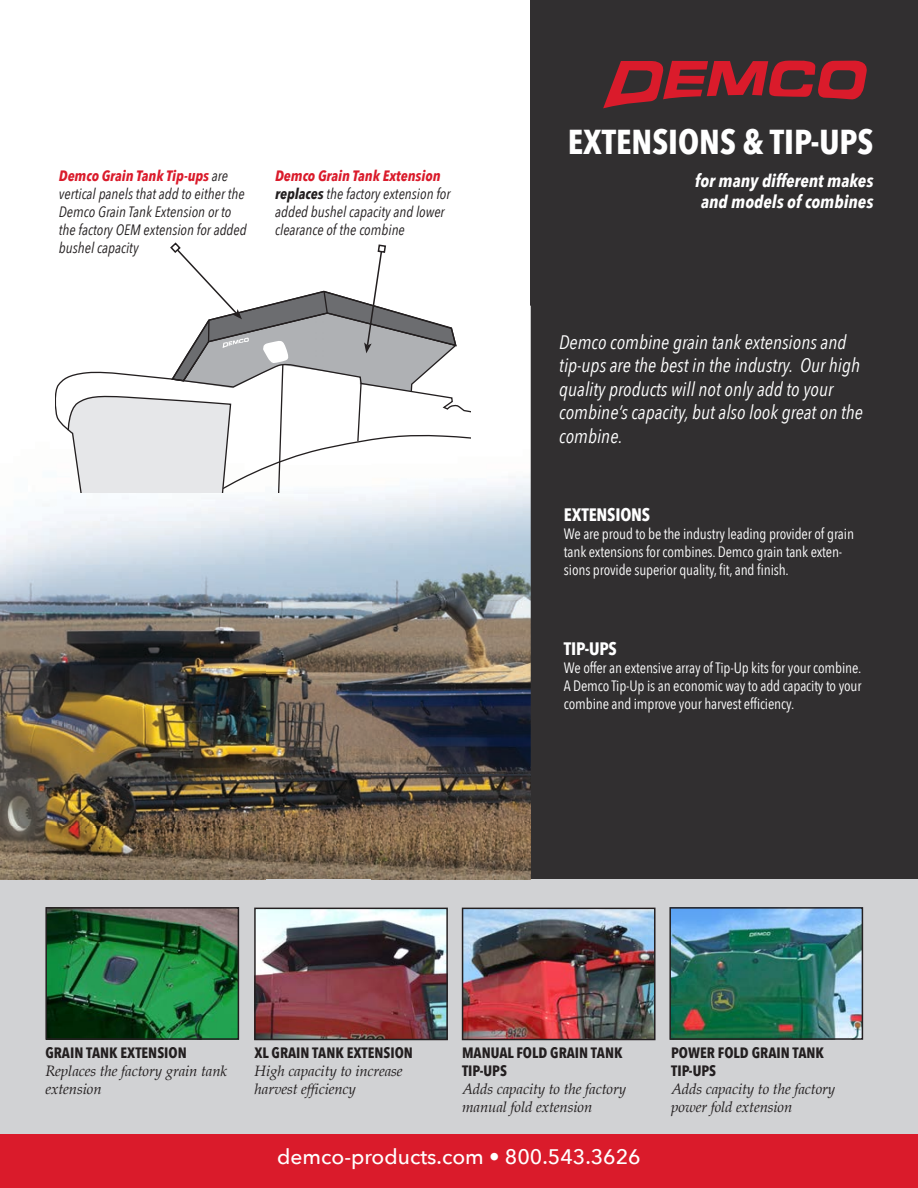
<style>
.page{position:relative;width:918px;height:1188px;background:#fff}
.page>*{position:absolute;margin:0;border:0;box-sizing:border-box;transform-origin:0 0}
.t1{font:700 34.5px "Avenir Next Condensed";color:#fff}
.t2{font:500 21px "Avenir Next";color:#fff}
.t3{font:italic 19.5px/23.4px "Avenir Next Condensed";color:#fff}
.t4{font:italic 700 18px/21.6px "Avenir Next Condensed";color:#fff;text-align:center}
.t5{font:700 18px "Avenir Next Condensed";letter-spacing:-.01em;color:#fff}
.t6{font:15px/18px "Avenir Next Condensed";letter-spacing:-.01em;color:#fff}
.t7{font:italic 15px/18px "Avenir Next Condensed";color:#231f20}
.t8{font:italic 15px/18px "Palatino";letter-spacing:-.01em;color:#231f20}
.t9{font:700 15px/18px "Avenir Next Condensed";color:#231f20}
.s1{font-weight:700;color:#da1b2b}
.s2{font-weight:700}
</style>
<div class="page">
<div style="left:531px;top:0;width:387px;height:1188px;background:#312f30"></div>
<svg style="left:603px;top:60px;width:264px;height:48px"></svg>
<div style="left:0;top:879px;width:918px;height:255px;background:#d1d2d4"></div>
<div style="left:0;top:1134px;width:918px;height:54px;background:#da1b2b"></div>
<img style="left:0;top:501px;width:265px;height:378px">
<img style="left:372px;top:306px;width:159px;height:573px">
<img style="left:265px;top:495px;width:107px;height:384px">
<svg style="left:67px;top:242px;width:404px;height:251px"></svg>
<img style="left:465px;top:911px;width:188px;height:126px">
<div style="left:462px;top:908px;width:194px;height:132px;border:2px solid #231f20"></div>
<img style="left:672px;top:910px;width:188px;height:127px">
<div style="left:669px;top:907px;width:194px;height:133px;border:2px solid #231f20"></div>
<img style="left:48px;top:910px;width:188px;height:127px">
<div style="left:45px;top:907px;width:194px;height:133px;border:2px solid #231f20"></div>
<img style="left:257px;top:911px;width:188px;height:126px">
<div style="left:254px;top:908px;width:194px;height:132px;border:2px solid #231f20"></div>
<p class="t7" style="left:59px;top:167px;width:189px"><span class="s1">Demco Grain Tank Tip-ups</span> are vertical panels that add to either the<br>Demco Grain Tank Extension or to the factory OEM extension for added bushel capacity</p>
<p class="t7" style="left:275px;top:167px;width:177px"><span class="s1">Demco Grain Tank Extension </span><span class="s2">replaces</span> the factory extension for added bushel capacity and lower clearance of the combine</p>
<h1 class="t1" style="left:568px;top:120px;width:307px">EXTENSIONS &amp; TIP-UPS</h1>
<p class="t4" style="left:695px;top:169px;width:180px">for many different makes and models of combines</p>
<h3 class="t3" style="left:559px;top:331px;width:305px">Demco combine grain tank extensions and tip-ups are the best in the industry. Our high quality products will not only add to your combine’s capacity, but also look great on the combine.</h3>
<p class="t5" style="left:564px;top:503px;width:88px">EXTENSIONS</p>
<p class="t6" style="left:564px;top:524px;width:292px">We are proud to be the industry leading provider of grain tank extensions for combines. Demco grain tank exten&shy;sions provide superior quality, fit, and finish.</p>
<p class="t5" style="left:564px;top:638px;width:54px">TIP-UPS</p>
<p class="t6" style="left:564px;top:658px;width:299px;text-align:justify">We offer an extensive array of Tip-Up kits for your combine.<br>A Demco Tip-Up is an economic way to add capacity to your combine and improve your harvest efficiency.</p>
<p class="t9" style="left:45px;top:1044px;width:143px">GRAIN TANK EXTENSION</p>
<p class="t8" style="left:45px;top:1062px;width:183px">Replaces the factory grain tank extension</p>
<p class="t9" style="left:255px;top:1044px;width:160px">XL GRAIN TANK EXTENSION</p>
<p class="t8" style="left:255px;top:1062px;width:150px">High capacity to increase harvest efficiency</p>
<p class="t9" style="left:462px;top:1044px;width:162px">MANUAL FOLD GRAIN TANK<br>TIP-UPS</p>
<p class="t8" style="left:462px;top:1080px;width:166px">Adds capacity to the factory manual fold extension</p>
<p class="t9" style="left:671px;top:1044px;width:154px">POWER FOLD GRAIN TANK<br>TIP-UPS</p>
<p class="t8" style="left:671px;top:1080px;width:166px">Adds capacity to the factory power fold extension</p>
<h2 class="t2" style="left:277px;top:1139px;width:365px">demco-products.com • 800.543.3626</h2>
</div>
